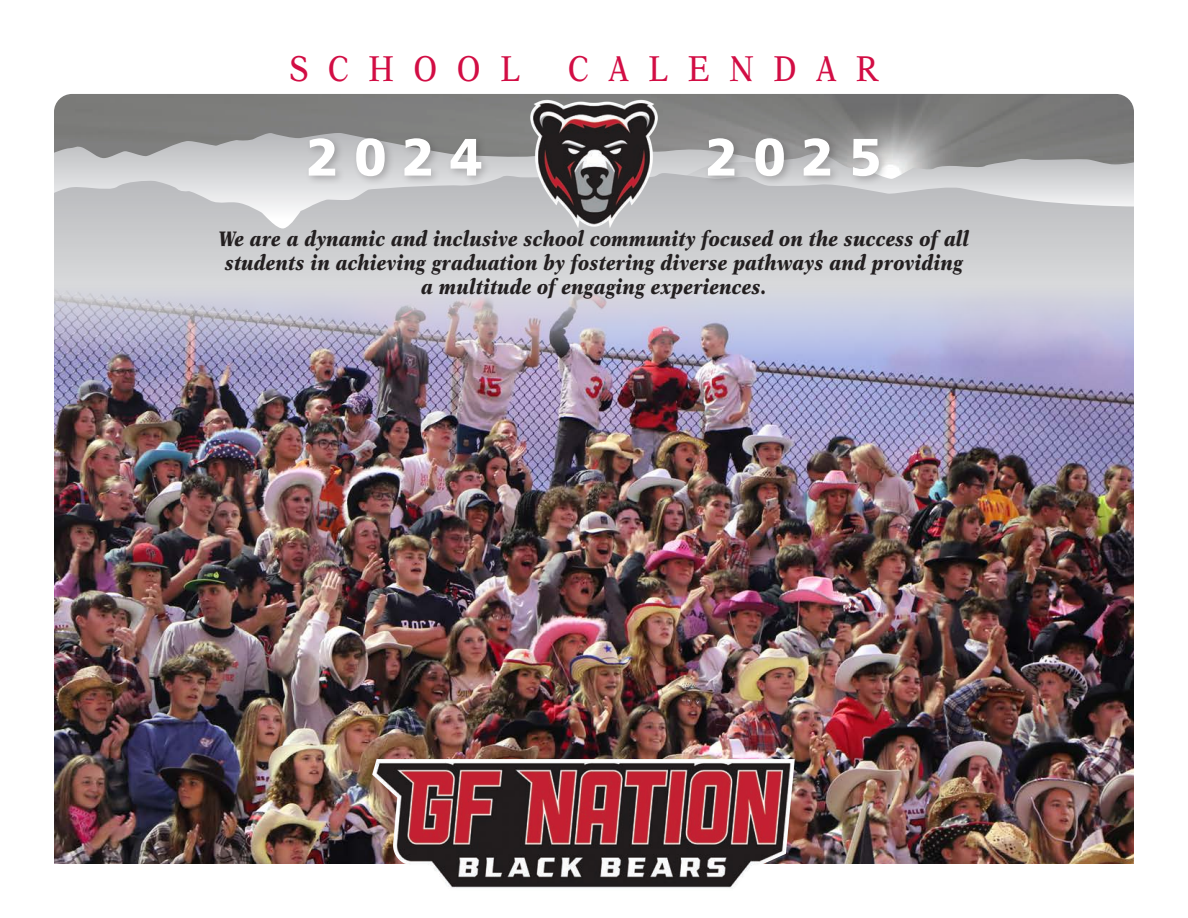
<style>
.page{position:relative;width:1188px;height:918px;background:#fff}
.page>*{position:absolute;margin:0;border:0;box-sizing:border-box;transform-origin:0 0}
.t1{font:900 52.5px "Frutiger LT Std";letter-spacing:.3em;color:#fff}
.t2{font:36px "New Aster LT Std";letter-spacing:.64em;color:#d20d44;scale:.85 1}
.Grids_-_dates{font:italic 900 21px/24px "New Aster LT Std";letter-spacing:.02em;color:#231f20;text-align:center;scale:.85 1}
</style>
<div class="page">
<svg style="left:54px;top:132px;width:712px;height:41px;background:#adaeaf"></svg>
<svg style="left:889px;top:153px;width:245px;height:20px;background:#acadad"></svg>
<svg style="left:54px;top:173px;width:1080px;height:112px;background:#cdced0"></svg>
<img style="left:54px;top:285px;width:1080px;height:579px">
<div style="left:304px;top:134px;width:585px;height:53px;background:#231f20;opacity:.25"></div>
<img style="left:330px;top:758px;width:507px;height:131px">
<img style="left:518px;top:94px;width:152px;height:146px">
<p class="t2" style="left:289px;top:48px;width:273px">SCHOOL</p>
<p class="t2" style="left:568px;top:48px;width:367px">CALENDAR</p>
<p class="t1" style="left:307px;top:126px;width:177px">2024</p>
<p class="t1" style="left:706px;top:125px;width:177px">2025</p>
<p class="Grids_-_dates" style="left:219px;top:227px;width:884px">We are a dynamic and inclusive school community focused on the success of all students in achieving graduation by fostering diverse pathways and providing a multitude of engaging experiences.</p>
</div>
